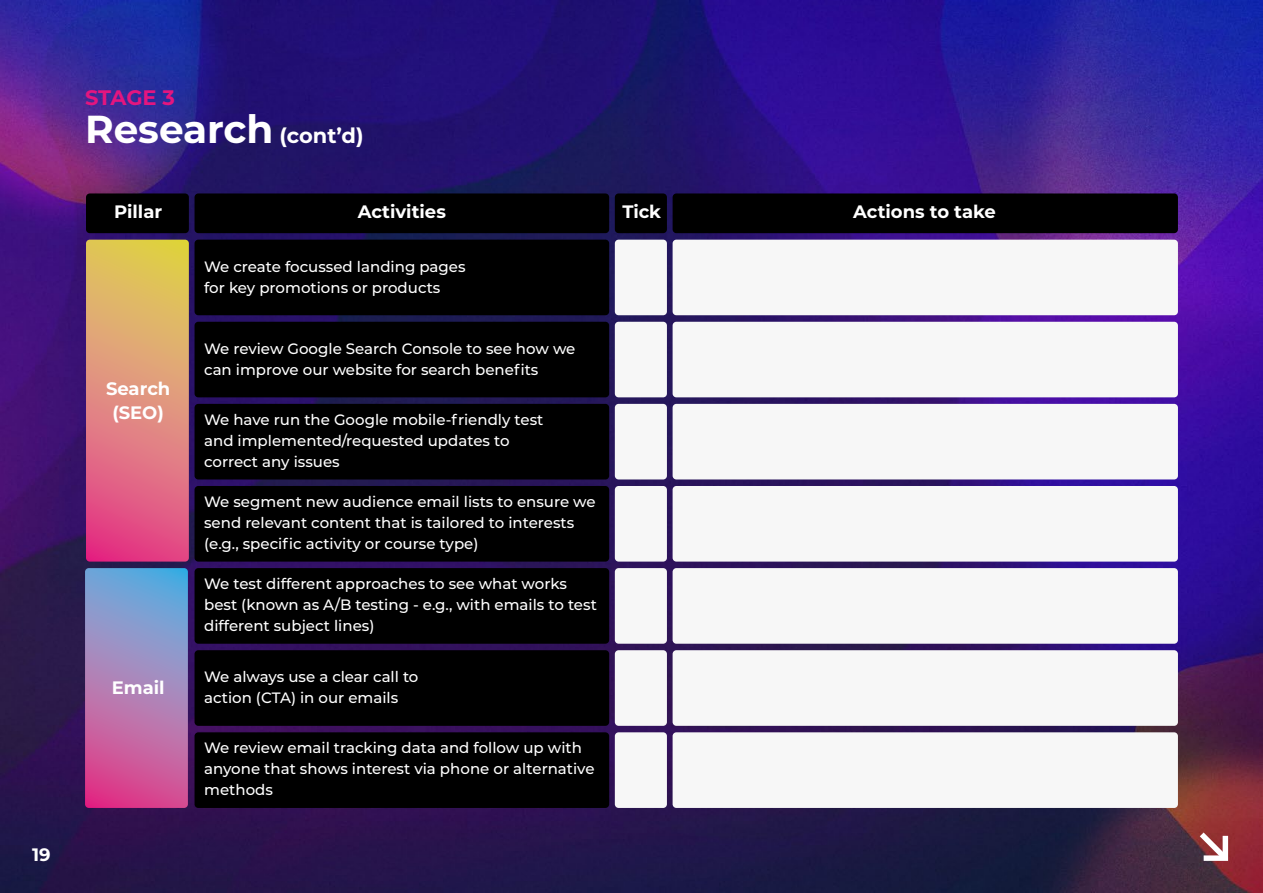
<style>
.page{position:relative;width:1263px;height:893px;background:#fff}
.page>*{position:absolute;margin:0;border:0;box-sizing:border-box;transform-origin:0 0}
.t1{font:700 39px "Montserrat";color:#fff}
.t2{font:700 21px "Montserrat";letter-spacing:-.01em;color:#e4157f}
.t3{font:700 18px/24px "Montserrat";color:#fff;text-align:center}
.t4{font:500 15px/21px "Montserrat";color:#fff}
.s1{font-size:21px}
</style>
<div class="page">
<img style="left:0;top:0;width:1263px;height:893px">
<div style="left:195px;top:193px;width:414px;height:40px;background:#000;border-radius:4px"></div>
<div style="left:195px;top:240px;width:414px;height:75px;background:#000;border-radius:4px"></div>
<div style="left:195px;top:322px;width:414px;height:75px;background:#000;border-radius:4px"></div>
<div style="left:195px;top:404px;width:414px;height:75px;background:#000;border-radius:4px"></div>
<div style="left:195px;top:486px;width:414px;height:76px;background:#000;border-radius:4px"></div>
<div style="left:195px;top:568px;width:414px;height:76px;background:#000;border-radius:4px"></div>
<div style="left:195px;top:650px;width:414px;height:76px;background:#000;border-radius:4px"></div>
<div style="left:195px;top:732px;width:414px;height:76px;background:#000;border-radius:4px"></div>
<div style="left:615px;top:193px;width:52px;height:40px;background:#000;border-radius:4px"></div>
<div style="left:615px;top:240px;width:52px;height:75px;background:#f7f7f7;border-radius:4px"></div>
<div style="left:615px;top:322px;width:52px;height:75px;background:#f7f7f7;border-radius:4px"></div>
<div style="left:615px;top:404px;width:52px;height:75px;background:#f7f7f7;border-radius:4px"></div>
<div style="left:615px;top:486px;width:52px;height:76px;background:#f7f7f7;border-radius:4px"></div>
<div style="left:615px;top:568px;width:52px;height:76px;background:#f7f7f7;border-radius:4px"></div>
<div style="left:615px;top:650px;width:52px;height:76px;background:#f7f7f7;border-radius:4px"></div>
<div style="left:615px;top:732px;width:52px;height:76px;background:#f7f7f7;border-radius:4px"></div>
<div style="left:673px;top:193px;width:505px;height:40px;background:#000;border-radius:4px"></div>
<div style="left:673px;top:240px;width:505px;height:75px;background:#f7f7f7;border-radius:4px"></div>
<div style="left:673px;top:322px;width:505px;height:75px;background:#f7f7f7;border-radius:4px"></div>
<div style="left:673px;top:404px;width:505px;height:75px;background:#f7f7f7;border-radius:4px"></div>
<div style="left:673px;top:486px;width:505px;height:76px;background:#f7f7f7;border-radius:4px"></div>
<div style="left:673px;top:568px;width:505px;height:76px;background:#f7f7f7;border-radius:4px"></div>
<div style="left:673px;top:650px;width:505px;height:76px;background:#f7f7f7;border-radius:4px"></div>
<div style="left:673px;top:732px;width:505px;height:76px;background:#f7f7f7;border-radius:4px"></div>
<div style="left:86px;top:193px;width:103px;height:40px;background:#000;border-radius:4px"></div>
<svg style="left:86px;top:240px;width:103px;height:322px"></svg>
<svg style="left:85px;top:568px;width:103px;height:240px"></svg>
<svg style="left:1198px;top:832px;width:32px;height:29px"></svg>
<p class="t3" style="left:32px;top:842px;width:20px">19</p>
<h2 class="t2" style="left:85px;top:83px;width:91px">STAGE 3</h2>
<h1 class="t1" style="left:85px;top:101px;width:280px">Research <span class="s1">(cont’d)</span></h1>
<p class="t3" style="left:114px;top:199px;width:50px">Pillar</p>
<p class="t3" style="left:358px;top:199px;width:90px">Activities</p>
<p class="t3" style="left:622px;top:199px;width:40px">Tick</p>
<p class="t3" style="left:853px;top:199px;width:144px">Actions to take</p>
<p class="t3" style="left:106px;top:376px;width:66px">Search (SEO)</p>
<p class="t3" style="left:112px;top:674px;width:54px">Email</p>
<p class="t4" style="left:204px;top:256px;width:263px">We create focussed landing pages for key promotions or products</p>
<p class="t4" style="left:204px;top:337px;width:373px">We review Google Search Console to see how we can improve our website for search benefits</p>
<p class="t4" style="left:204px;top:409px;width:341px">We have run the Google mobile-friendly test and implemented/requested updates to correct any issues</p>
<p class="t4" style="left:204px;top:491px;width:393px">We segment new audience email lists to ensure we send relevant content that is tailored to interests (e.g., specific activity or course type)</p>
<p class="t4" style="left:204px;top:573px;width:394px">We test different approaches to see what works best (known as A/B testing - e.g., with emails to test different subject lines)</p>
<p class="t4" style="left:204px;top:665px;width:216px">We always use a clear call to action (CTA) in our emails</p>
<p class="t4" style="left:204px;top:737px;width:392px">We review email tracking data and follow up with anyone that shows interest via phone or alternative methods</p>
</div>
